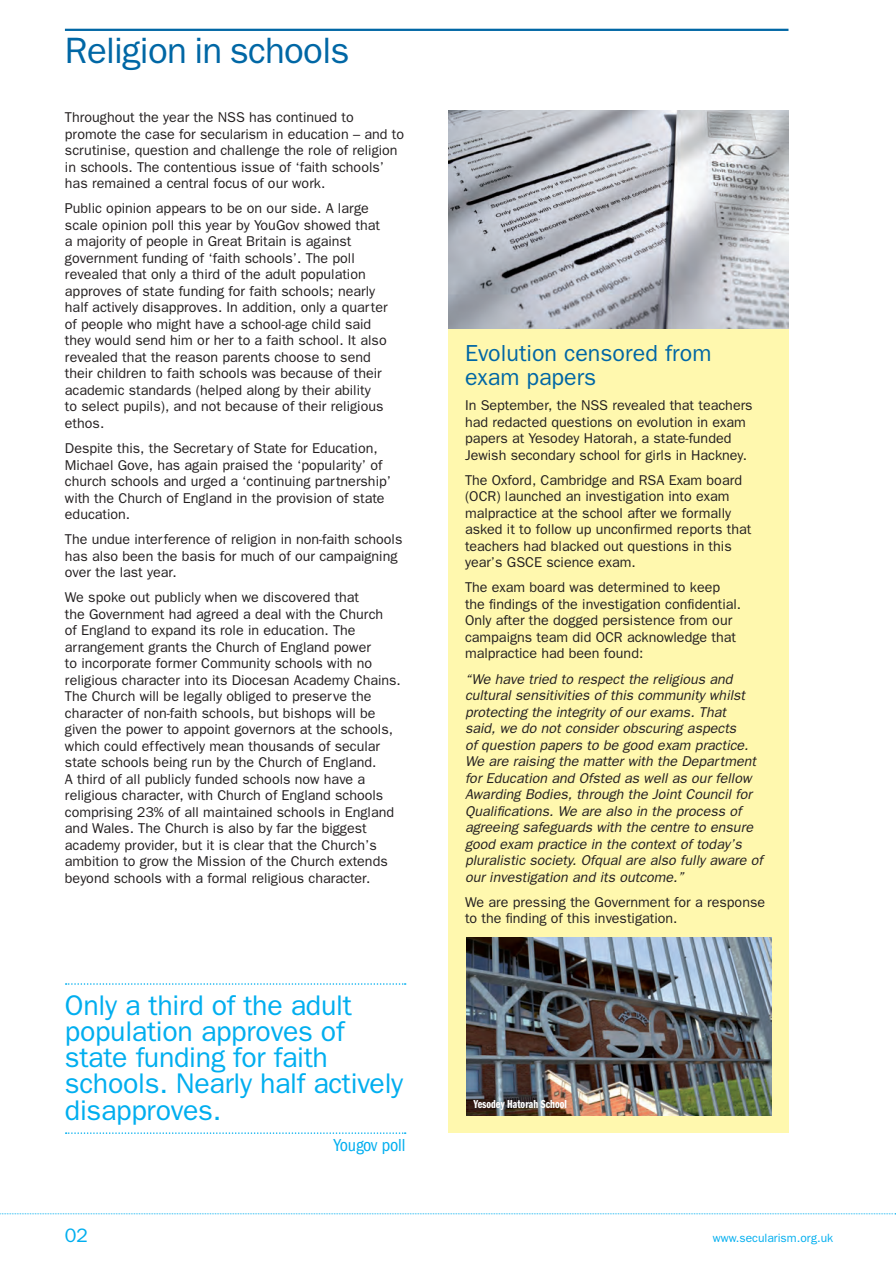
<style>
.page{position:relative;width:896px;height:1266px;background:#fff}
.page>*{position:absolute;margin:0;border:0;box-sizing:border-box;transform-origin:0 0}
.t1{font:36.75px "Franklin Gothic";letter-spacing:-.02em;color:#0067a5}
.t2{font:28.5px/26.2px "Franklin Gothic";letter-spacing:-.01em;color:#00aeef}
.t3{font:23.25px/24px "Franklin Gothic";color:#0067a5}
.t4{font:19.5px "Franklin Gothic";color:#00aeef}
.t5{font:condensed 18px "Franklin Gothic";letter-spacing:-.01em;color:#00aeef}
.t6{font:14.25px/16.5px "Franklin Gothic";color:#231f20}
.t7{font:italic 14.25px/16.5px "Franklin Gothic";color:#231f20}
.t8{font:12px "Franklin Gothic";color:#00aeef}
.t9{font:12px "Franklin Gothic Demi Cmpr";color:#fff}
</style>
<div class="page">
<svg style="left:0;top:1213px;width:896px;height:1px"></svg>
<hr style="left:65px;top:29px;width:723px;height:2px;background:#0067a5">
<div style="left:448px;top:129px;width:340px;height:1003px;background:#fff8ae"></div>
<img style="left:448px;top:111px;width:340px;height:217px">
<img style="left:467px;top:937px;width:304px;height:178px">
<svg style="left:66px;top:983px;width:339px;height:1px"></svg>
<svg style="left:66px;top:1132px;width:339px;height:1px"></svg>
<h1 class="t1" style="left:65px;top:30px;width:286px">Religion in schools</h1>
<p class="t6" style="left:65px;top:109px;width:340px">Throughout the year the NSS has continued to promote the case for secularism in education – and to scrutinise, question and challenge the role of religion in schools. The contentious issue of ‘faith schools’ has remained a central focus of our work.</p>
<p class="t6" style="left:65px;top:200px;width:324px">Public opinion appears to be on our side. A large scale opinion poll this year by YouGov showed that a majority of people in Great Britain is against government funding of ‘faith schools’. The poll revealed that only a third of the adult population approves of state funding for faith schools; nearly half actively disapproves. In addition, only a quarter of people who might have a school-age child said they would send him or her to a faith school. It also revealed that the reason parents choose to send their children to faith schools was because of their academic standards (helped along by their ability<br>to select pupils), and not because of their religious ethos.</p>
<p class="t6" style="left:65px;top:439px;width:327px">Despite this, the Secretary of State for Education, Michael Gove, has again praised the ‘popularity’ of church schools and urged a ‘continuing partnership’ with the Church of England in the provision of state education.</p>
<p class="t6" style="left:65px;top:530px;width:339px">The undue interference of religion in non-faith schools has also been the basis for much of our campaigning over the last year.</p>
<p class="t6" style="left:65px;top:588px;width:337px">We spoke out publicly when we discovered that<br>the Government had agreed a deal with the Church<br>of England to expand its role in education. The arrangement grants the Church of England power<br>to incorporate former Community schools with no religious character into its Diocesan Academy Chains.<br>The Church will be legally obliged to preserve the character of non-faith schools, but bishops will be given the power to appoint governors at the schools, which could effectively mean thousands of secular state schools being run by the Church of England.<br>A third of all publicly funded schools now have a religious character, with Church of England schools comprising 23% of all maintained schools in England and Wales. The Church is also by far the biggest academy provider, but it is clear that the Church’s ambition to grow the Mission of the Church extends beyond schools with a formal religious character.</p>
<h2 class="t2" style="left:65px;top:990px;width:340px">Only a third of the adult population approves of state funding for faith schools. Nearly half actively disapproves.</h2>
<p class="t5" style="left:333px;top:1135px;width:73px">Yougov poll</p>
<h3 class="t3" style="left:465px;top:341px;width:248px">Evolution censored from exam papers</h3>
<p class="t6" style="left:465px;top:397px;width:289px">In September, the NSS revealed that teachers had redacted questions on evolution in exam papers at Yesodey Hatorah, a state-funded Jewish secondary school for girls in Hackney.</p>
<p class="t6" style="left:465px;top:471px;width:288px">The Oxford, Cambridge and RSA Exam board (OCR) launched an investigation into exam malpractice at the school after we formally asked it to follow up unconfirmed reports that teachers had blacked out questions in this year’s GSCE science exam.</p>
<p class="t6" style="left:465px;top:579px;width:277px">The exam board was determined to keep the findings of the investigation confidential.<br>Only after the dogged persistence from our campaigns team did OCR acknowledge that malpractice had been found:</p>
<p class="t7" style="left:465px;top:670px;width:299px">“We have tried to respect the religious and cultural sensitivities of this community whilst protecting the integrity of our exams. That<br>said, we do not consider obscuring aspects<br>of question papers to be good exam practice.<br>We are raising the matter with the Department for Education and Ofsted as well as our fellow Awarding Bodies, through the Joint Council for Qualifications. We are also in the process of agreeing safeguards with the centre to ensure good exam practice in the context of today’s pluralistic society. Ofqual are also fully aware of our investigation and its outcome.”</p>
<p class="t6" style="left:465px;top:893px;width:301px">We are pressing the Government for a response to the finding of this investigation.</p>
<p class="t9" style="left:473px;top:1097px;width:95px">Yesodey Hatorah School</p>
<h3 class="t4" style="left:65px;top:1223px;width:24px">02</h3>
<p class="t8" style="left:712px;top:1230px;width:122px">www.secularism.org.uk</p>
</div>
